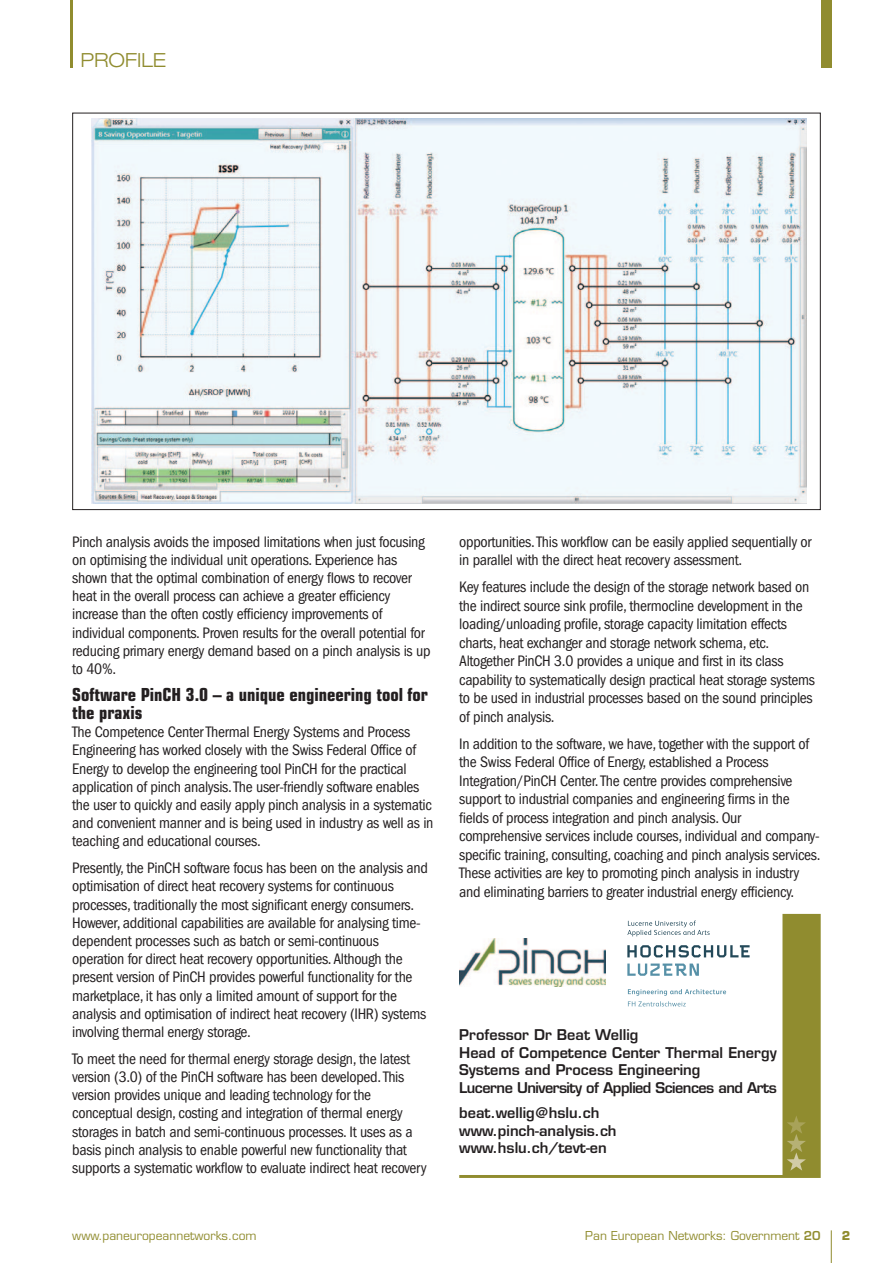
<style>
.page{position:relative;width:893px;height:1263px;background:#fff}
.page>*{position:absolute;margin:0;border:0;box-sizing:border-box;transform-origin:0 0}
.t1{font:300 expanded 19.5px "Helvetica Neue LT Std";color:#908c2f}
.t2{font:700 condensed 18px/18.1px "Eurostile LT Std";color:#231f20}
.t3{font:condensed 15.75px/18.1px "ITC Franklin Gothic Std";letter-spacing:-.02em;color:#231f20}
.t4{font:600 14.4px/17.4px "Eurostile LT Std";color:#231f20}
.t5{font:12px "Eurostile LT Std";color:#908c2f}
.t6{font:700 12px "Eurostile LT Std";color:#908c2f}
.s1{font-weight:600}
</style>
<div class="page">
<hr style="left:831px;top:1230px;width:1px;height:33px;background:#908c2f">
<div style="left:821px;top:0;width:10px;height:68px;background:#908c2f"></div>
<hr style="left:70px;top:0;width:2px;height:68px;background:#908c2f">
<svg style="left:459px;top:914px;width:362px;height:264px"></svg>
<svg style="left:787px;top:1115px;width:19px;height:55px"></svg>
<img style="left:459px;top:939px;width:147px;height:48px">
<svg style="left:627px;top:963px;width:72px;height:13px"></svg>
<svg style="left:627px;top:945px;width:123px;height:12px"></svg>
<svg style="left:627px;top:920px;width:83px;height:16px"></svg>
<svg style="left:628px;top:989px;width:98px;height:17px"></svg>
<img style="left:91px;top:119px;width:715px;height:385px">
<p class="t1" style="left:80px;top:49px;width:87px">PROFILE</p>
<p class="t3" style="left:72px;top:534px;width:360px">Pinch analysis avoids the imposed limitations when just focusing on optimising the individual unit operations. Experience has shown that the optimal combination of energy flows to recover heat in the overall process can achieve a greater efficiency increase than the often costly efficiency improvements of individual components. Proven results for the overall potential for reducing primary energy demand based on a pinch analysis is up to 40%.</p>
<p class="t2" style="left:72px;top:685px;width:357px">Software PinCH 3.0 – a unique engineering tool for the praxis</p>
<p class="t3" style="left:72px;top:724px;width:363px">The Competence Center Thermal Energy Systems and Process Engineering has worked closely with the Swiss Federal Office of Energy to develop the engineering tool PinCH for the practical application of pinch analysis. The user-friendly software enables the user to quickly and easily apply pinch analysis in a systematic and convenient manner and is being used in industry as well as in teaching and educational courses.</p>
<p class="t3" style="left:72px;top:860px;width:357px">Presently, the PinCH software focus has been on the analysis and optimisation of direct heat recovery systems for continuous processes, traditionally the most significant energy consumers.<br>However, additional capabilities are available for analysing time&shy;dependent processes such as batch or semi-continuous operation for direct heat recovery opportunities. Although the present version of PinCH provides powerful functionality for the marketplace, it has only a limited amount of support for the analysis and optimisation of indirect heat recovery (IHR) systems involving thermal energy storage.</p>
<p class="t3" style="left:72px;top:1051px;width:356px">To meet the need for thermal energy storage design, the latest version (3.0) of the PinCH software has been developed. This version provides unique and leading technology for the conceptual design, costing and integration of thermal energy storages in batch and semi-continuous processes. It uses as a basis pinch analysis to enable powerful new functionality that supports a systematic workflow to evaluate indirect heat recovery</p>
<p class="t3" style="left:459px;top:534px;width:354px">opportunities. This workflow can be easily applied sequentially or in parallel with the direct heat recovery assessment.</p>
<p class="t3" style="left:459px;top:579px;width:357px">Key features include the design of the storage network based on the indirect source sink profile, thermocline development in the loading/unloading profile, storage capacity limitation effects charts, heat exchanger and storage network schema, etc.<br>Altogether PinCH 3.0 provides a unique and first in its class capability to systematically design practical heat storage systems to be used in industrial processes based on the sound principles of pinch analysis.</p>
<p class="t3" style="left:459px;top:736px;width:363px">In addition to the software, we have, together with the support of the Swiss Federal Office of Energy, established a Process Integration/PinCH Center. The centre provides comprehensive support to industrial companies and engineering firms in the fields of process integration and pinch analysis. Our comprehensive services include courses, individual and company&shy;specific training, consulting, coaching and pinch analysis services.<br>These activities are key to promoting pinch analysis in industry and eliminating barriers to greater industrial energy efficiency.</p>
<p class="t4" style="left:459px;top:1028px;width:319px">Professor Dr Beat Wellig<br>Head of Competence Center Thermal Energy Systems and Process Engineering<br>Lucerne University of Applied Sciences and Arts</p>
<p class="t4" style="left:459px;top:1106px;width:159px">beat.wellig@hslu.ch www.pinch-analysis.ch www.hslu.ch/tevt-en</p>
<p class="t5" style="left:72px;top:1229px;width:186px">www.paneuropeannetworks.com</p>
<p class="t5" style="left:585px;top:1229px;width:237px">Pan European Networks: Government <span class="s1">20</span></p>
<p class="t6" style="left:842px;top:1229px;width:10px">2</p>
</div>
